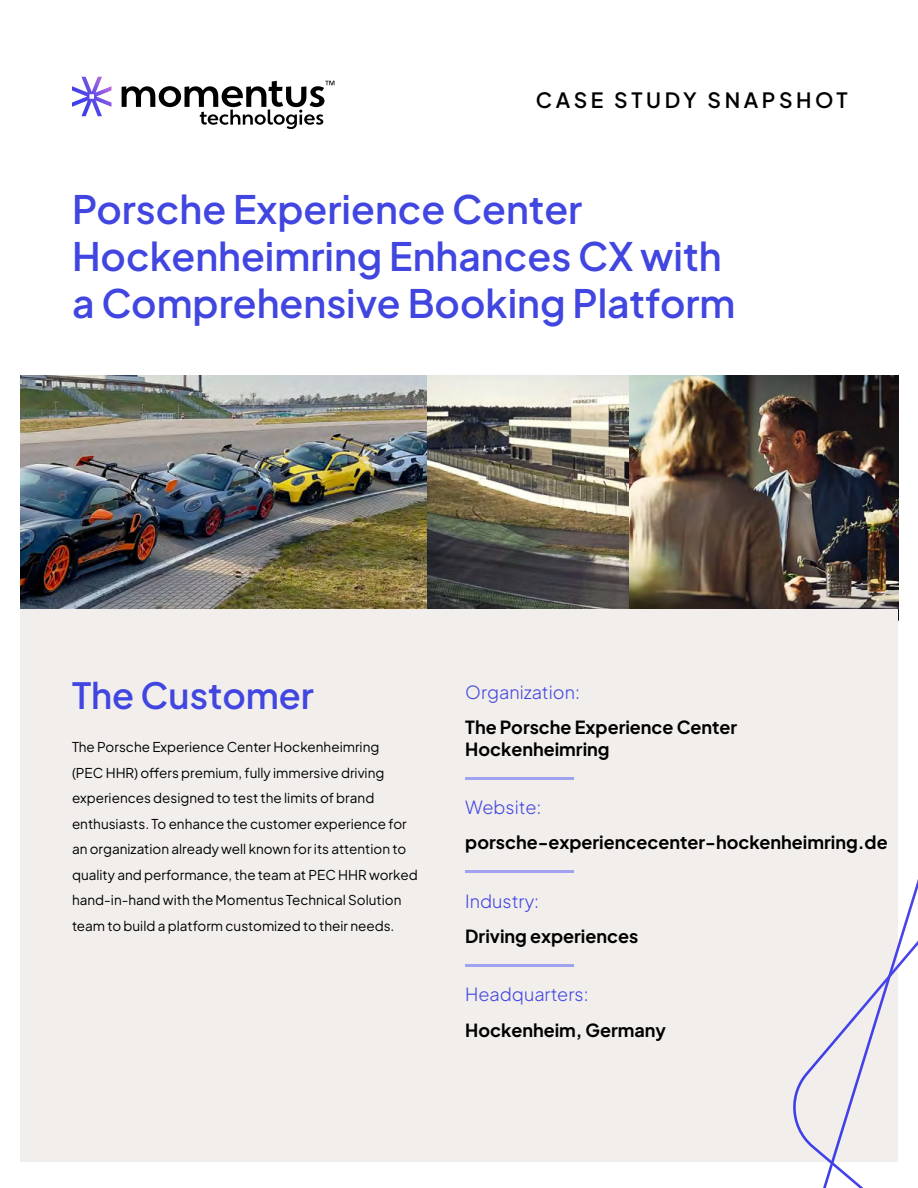
<style>
.page{position:relative;width:918px;height:1188px;background:#fff}
.page>*{position:absolute;margin:0;border:0;box-sizing:border-box;transform-origin:0 0}
.t1{font:600 39px/46.8px "Plus Jakarta Sans";color:#4146e0}
.t2{font:600 36px "Plus Jakarta Sans";color:#4146e0}
.t3{font:600 21px "Plus Jakarta Sans";letter-spacing:.17em;color:#000}
.t4{font:700 18px/21.6px "Plus Jakarta Sans";color:#000}
.t5{font:300 18px "Plus Jakarta Sans";color:#4146e0}
.t6{font:13.5px/25.5px "Plus Jakarta Sans";color:#000}
</style>
<div class="page">
<img style="left:427px;top:376px;width:203px;height:234px">
<img style="left:630px;top:376px;width:268px;height:234px">
<img style="left:21px;top:376px;width:406px;height:234px">
<svg style="left:72px;top:77px;width:39px;height:39px"></svg>
<svg style="left:122px;top:81px;width:212px;height:48px"></svg>
<div style="left:21px;top:610px;width:877px;height:552px;background:#f2eeec"></div>
<hr style="left:465px;top:871px;width:109px;height:2px;background:#a0a2ef">
<hr style="left:465px;top:777px;width:109px;height:3px;background:#a0a2ef">
<hr style="left:465px;top:964px;width:109px;height:2px;background:#a0a2ef">
<svg style="left:793px;top:879px;width:125px;height:309px"></svg>
<h3 class="t3" style="left:536px;top:83px;width:313px">CASE STUDY SNAPSHOT</h3>
<h1 class="t1" style="left:72px;top:183px;width:665px">Porsche Experience Center<br>Hockenheimring Enhances CX with a Comprehensive Booking Platform</h1>
<h2 class="t2" style="left:72px;top:666px;width:244px">The Customer</h2>
<p class="t6" style="left:72px;top:733px;width:347px">The Porsche Experience Center Hockenheimring<br>(PEC HHR) offers premium, fully immersive driving experiences designed to test the limits of brand enthusiasts. To enhance the customer experience for an organization already well known for its attention to quality and performance, the team at PEC HHR worked hand-in-hand with the Momentus Technical Solution team to build a platform customized to their needs.</p>
<h3 class="t5" style="left:465px;top:677px;width:116px">Organization:</h3>
<h3 class="t4" style="left:465px;top:715px;width:274px">The Porsche Experience Center<br>Hockenheimring</h3>
<h3 class="t5" style="left:465px;top:792px;width:78px">Website:</h3>
<h3 class="t4" style="left:465px;top:829px;width:424px">porsche-experiencecenter-hockenheimring.de</h3>
<h3 class="t5" style="left:465px;top:886px;width:75px">Industry:</h3>
<h3 class="t4" style="left:465px;top:923px;width:175px">Driving experiences</h3>
<h3 class="t5" style="left:465px;top:980px;width:125px">Headquarters:</h3>
<h3 class="t4" style="left:465px;top:1017px;width:202px">Hockenheim, Germany</h3>
</div>
